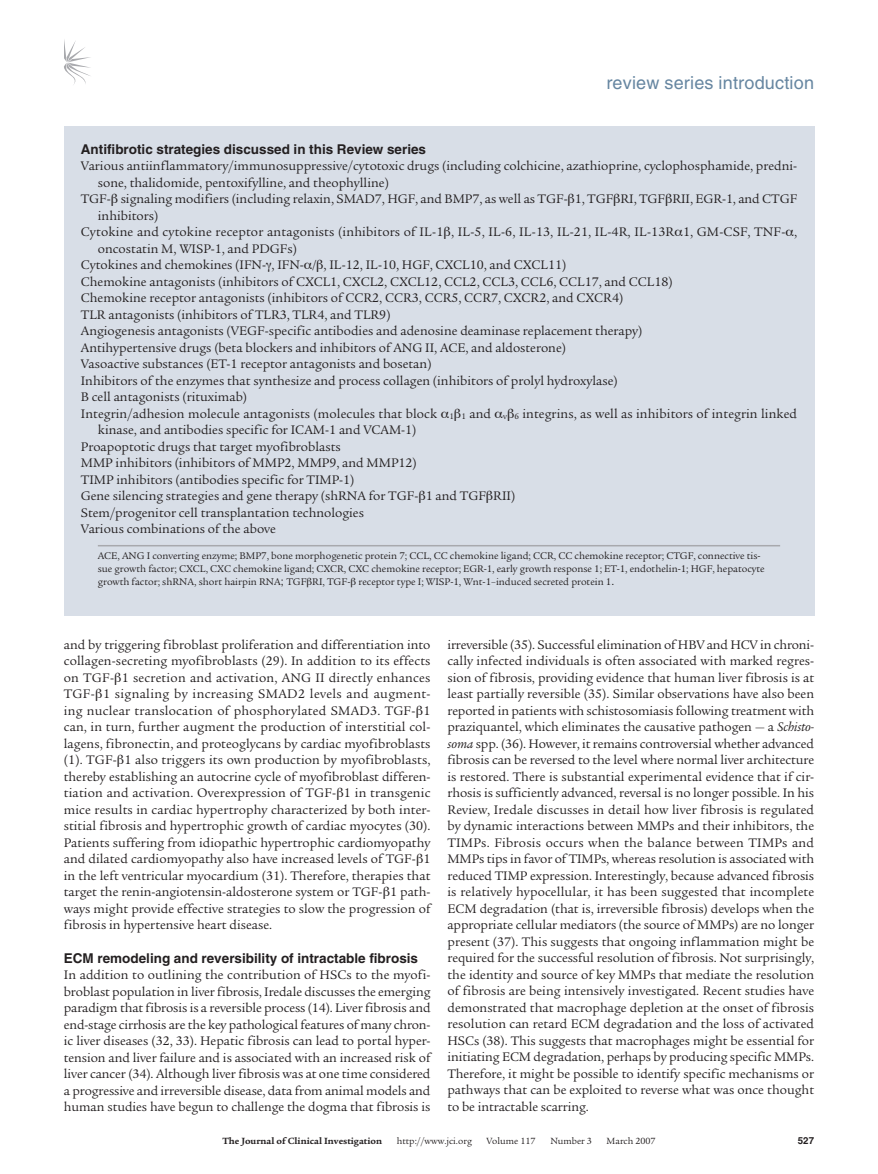
<style>
.page{position:relative;width:878px;height:1174px;background:#fff}
.page>*{position:absolute;margin:0;border:0;box-sizing:border-box;transform-origin:0 0}
.t1{font:18px "Helvetica LT Std";letter-spacing:.01em;color:#6686a1}
.t2{font:13.5px/16.5px "Legacy Serif Std";color:#231f20;text-align:justify}
.t3{font:700 13.5px "Helvetica LT Std";color:#231f20}
.t4{font:10.5px/13.2px "Legacy Serif Std";color:#231f20}
.t5{font:9.75px "Legacy Serif Std";color:#231f20}
.t6{font:700 9.75px "Legacy Serif Std";color:#231f20}
.t7{font:700 9.75px "Helvetica LT Std";color:#231f20}
.s1{font-family:"Helvetica LT Std"}
.s2{font-style:italic}
</style>
<div class="page">
<svg style="left:64px;top:39px;width:27px;height:46px"></svg>
<div style="left:64px;top:126px;width:750px;height:490px;background:#d8dee7"></div>
<hr style="left:98px;top:545px;width:682px;height:1px;background:#a8a9ad">
<h1 class="t1" style="left:606px;top:72px;width:209px">review series introduction</h1>
<p class="t3" style="left:81px;top:141px;width:347px">Antifibrotic strategies discussed in this Review series</p>
<p class="t2" style="left:81px;top:158px;width:717px">Various antiinflammatory/immunosuppressive/cytotoxic drugs (including colchicine, azathioprine, cyclophosphamide, predni-</p>
<p class="t2" style="left:98px;top:174px;width:292px">sone, thalidomide, pentoxifylline, and theophylline)</p>
<p class="t2" style="left:81px;top:191px;width:717px">TGF- signaling modifiers (including relaxin, SMAD7, HGF, and BMP7, as well as TGF- 1, TGF RI, TGF RII, EGR-1, and CTGF</p>
<p class="t2" style="left:98px;top:207px;width:62px">inhibitors)</p>
<p class="t2" style="left:81px;top:224px;width:717px">Cytokine and cytokine receptor antagonists (inhibitors of IL-1 , IL-5, IL-6, IL-13, IL-21, IL-4R, IL-13R 1, GM-CSF, TNF- ,</p>
<p class="t2" style="left:98px;top:240px;width:200px">oncostatin M, WISP-1, and PDGFs)</p>
<p class="t2" style="left:81px;top:257px;width:225px">Cytokines and chemokines (IFN- , IFN-</p>
<p class="t2" style="left:323px;top:257px;width:244px">, IL-12, IL-10, HGF, CXCL10, and CXCL11)</p>
<p class="t2" style="left:81px;top:273px;width:593px">Chemokine antagonists (inhibitors of CXCL1, CXCL2, CXCL12, CCL2, CCL3, CCL6, CCL17, and CCL18)</p>
<p class="t2" style="left:81px;top:290px;width:544px">Chemokine receptor antagonists (inhibitors of CCR2, CCR3, CCR5, CCR7, CXCR2, and CXCR4)</p>
<p class="t2" style="left:81px;top:306px;width:311px">TLR antagonists (inhibitors of TLR3, TLR4, and TLR9)</p>
<p class="t2" style="left:81px;top:323px;width:563px">Angiogenesis antagonists (VEGF-specific antibodies and adenosine deaminase replacement therapy)</p>
<p class="t2" style="left:81px;top:339px;width:486px">Antihypertensive drugs (beta blockers and inhibitors of ANG II, ACE, and aldosterone)</p>
<p class="t2" style="left:81px;top:356px;width:352px">Vasoactive substances (ET-1 receptor antagonists and bosetan)</p>
<p class="t2" style="left:81px;top:372px;width:538px">Inhibitors of the enzymes that synthesize and process collagen (inhibitors of prolyl hydroxylase)</p>
<p class="t2" style="left:81px;top:389px;width:168px">B cell antagonists (rituximab)</p>
<p class="t2" style="left:81px;top:405px;width:717px">Integrin/adhesion molecule antagonists (molecules that block <sub>1</sub> <sub>1</sub> and <sub>v</sub> <sub>6</sub> integrins, as well as inhibitors of integrin linked</p>
<p class="t2" style="left:98px;top:422px;width:320px">kinase, and antibodies specific for ICAM-1 and VCAM-1)</p>
<p class="t2" style="left:81px;top:438px;width:261px">Proapoptotic drugs that target myofibroblasts</p>
<p class="t2" style="left:81px;top:455px;width:337px">MMP inhibitors (inhibitors of MMP2, MMP9, and MMP12)</p>
<p class="t2" style="left:81px;top:471px;width:275px">TIMP inhibitors (antibodies specific for TIMP-1)</p>
<p class="t2" style="left:81px;top:488px;width:436px">Gene silencing strategies and gene therapy (shRNA for TGF- 1 and TGF RII)</p>
<p class="t2" style="left:81px;top:504px;width:284px">Stem/progenitor cell transplantation technologies</p>
<p class="t2" style="left:81px;top:521px;width:196px">Various combinations of the above</p>
<p class="t4" style="left:98px;top:549px;width:668px">ACE, ANG I converting enzyme; BMP7, bone morphogenetic protein 7; CCL, CC chemokine ligand; CCR, CC chemokine receptor; CTGF, connective tis&shy;sue growth factor; CXCL, CXC chemokine ligand; CXCR, CXC chemokine receptor; EGR-1, early growth response 1; ET-1, endothelin-1; HGF, hepatocyte growth factor; shRNA, short hairpin RNA<span class="s1">;</span> TGF RI, TGF- receptor type I; WISP-1, Wnt-1–induced secreted protein 1<span class="s1">.</span></p>
<p class="t2" style="left:64px;top:636px;width:368px">and by triggering fibroblast proliferation and differentiation into collagen-secreting myofibroblasts (29). In addition to its effects on TGF- 1 secretion and activation, ANG II directly enhances TGF- 1 signaling by increasing SMAD2 levels and augment&shy;ing nuclear translocation of phosphorylated SMAD3. TGF- 1 can, in turn, further augment the production of interstitial col&shy;lagens, fibronectin, and proteoglycans by cardiac myofibroblasts (1). TGF- 1 also triggers its own production by myofibroblasts, thereby establishing an autocrine cycle of myofibroblast differen&shy;tiation and activation. Overexpression of TGF- 1 in transgenic mice results in cardiac hypertrophy characterized by both inter&shy;stitial fibrosis and hypertrophic growth of cardiac myocytes (30).<br>Patients suffering from idiopathic hypertrophic cardiomyopathy and dilated cardiomyopathy also have increased levels of TGF- 1 in the left ventricular myocardium (31). Therefore, therapies that target the renin-angiotensin-aldosterone system or TGF- 1 path&shy;ways might provide effective strategies to slow the progression of fibrosis in hypertensive heart disease.</p>
<p class="t3" style="left:64px;top:949px;width:356px">ECM remodeling and reversibility of intractable fibrosis</p>
<p class="t2" style="left:64px;top:966px;width:368px">In addition to outlining the contribution of HSCs to the myofi&shy;broblast population in liver fibrosis, Iredale discusses the emerging paradigm that fibrosis is a reversible process (14). Liver fibrosis and end-stage cirrhosis are the key pathological features of many chron&shy;ic liver diseases (32, 33). Hepatic fibrosis can lead to portal hyper&shy;tension and liver failure and is associated with an increased risk of liver cancer (34). Although liver fibrosis was at one time considered a progressive and irreversible disease, data from animal models and human studies have begun to challenge the dogma that fibrosis is</p>
<p class="t2" style="left:447px;top:636px;width:368px">irreversible (35). Successful elimination of HBV and HCV in chroni&shy;cally infected individuals is often associated with marked regres&shy;sion of fibrosis, providing evidence that human liver fibrosis is at least partially reversible (35). Similar observations have also been reported in patients with schistosomiasis following treatment with praziquantel, which eliminates the causative pathogen — a <span class="s2">Schisto&shy;soma</span> spp. (36). However, it remains controversial whether advanced fibrosis can be reversed to the level where normal liver architecture is restored. There is substantial experimental evidence that if cir&shy;rhosis is sufficiently advanced, reversal is no longer possible. In his Review, Iredale discusses in detail how liver fibrosis is regulated by dynamic interactions between MMPs and their inhibitors, the TIMPs. Fibrosis occurs when the balance between TIMPs and MMPs tips in favor of TIMPs, whereas resolution is associated with reduced TIMP expression. Interestingly, because advanced fibrosis is relatively hypocellular, it has been suggested that incomplete ECM degradation (that is, irreversible fibrosis) develops when the appropriate cellular mediators (the source of MMPs) are no longer present (37). This suggests that ongoing inflammation might be required for the successful resolution of fibrosis. Not surprisingly, the identity and source of key MMPs that mediate the resolution of fibrosis are being intensively investigated. Recent studies have demonstrated that macrophage depletion at the onset of fibrosis resolution can retard ECM degradation and the loss of activated HSCs (38). This suggests that macrophages might be essential for initiating ECM degradation, perhaps by producing specific MMPs.<br>Therefore, it might be possible to identify specific mechanisms or pathways that can be exploited to reverse what was once thought to be intractable scarring.</p>
<p class="t6" style="left:222px;top:1135px;width:161px">The Journal of Clinical Investigation</p>
<p class="t5" style="left:396px;top:1135px;width:77px">http://www.jci.org</p>
<p class="t5" style="left:486px;top:1135px;width:50px">Volume 117</p>
<p class="t5" style="left:550px;top:1135px;width:43px">Number 3</p>
<p class="t5" style="left:606px;top:1135px;width:51px">March 2007</p>
<p class="t7" style="left:797px;top:1134px;width:18px">527</p>
</div>
